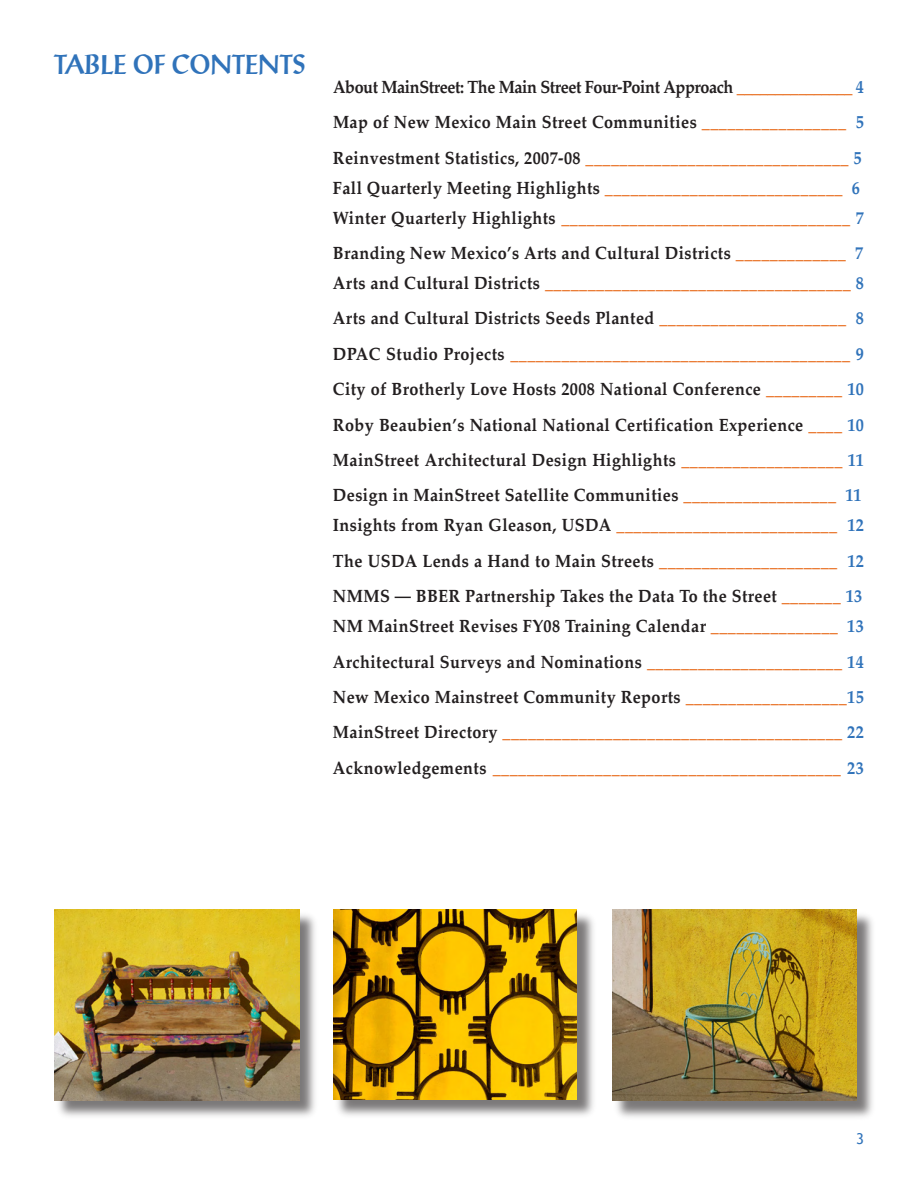
<style>
.page{position:relative;width:918px;height:1188px;background:#fff}
.page>*{position:absolute;margin:0;border:0;box-sizing:border-box;transform-origin:0 0}
.t1{font:700 27px "Prose Antique";color:#3073ba;scale:.9 1}
.t2{font:700 18px/35.4px "Palm Springs";letter-spacing:.025em;color:#231f20;text-align:justify;scale:.9 1}
.t3{font:700 18px/30px "Palm Springs";letter-spacing:.025em;color:#e86d1e;scale:.9 1}
.t4{font:15px "Trebuchet MS";color:#3073ba}
.s1{color:#e86d1e}
.s2{color:#3073ba}
.s3{color:#231f20}
</style>
<div class="page">
<div style="left:55px;top:910px;width:265px;height:210px;background:#231f20;opacity:.6"></div>
<img style="left:54px;top:909px;width:245px;height:191px">
<div style="left:613px;top:910px;width:263px;height:211px;background:#231f20;opacity:.6"></div>
<img style="left:612px;top:909px;width:244px;height:192px">
<div style="left:334px;top:910px;width:263px;height:210px;background:#231f20;opacity:.6"></div>
<img style="left:333px;top:909px;width:244px;height:191px">
<h1 class="t1" style="left:54px;top:48px;width:281px">TABLE OF CONTENTS</h1>
<p class="t2" style="left:333px;top:69px;width:592px">About MainStreet: The Main Street Four-Point Approach <span class="s1">_______________</span> <span class="s2">4<br></span>Map of New Mexico Main Street Communities <span class="s1">_________________</span> <span class="s2">5<br></span>Reinvestment Statistics, 2007-08 <span class="s1">_______________________________</span> <span class="s2">5</span></p>
<p class="t3" style="left:333px;top:173px;width:592px"><span class="s3">Fall Quarterly Meeting Highlights</span> ____________________________ <span class="s2">6<br></span><span class="s3">Winter Quarterly Highlights</span> __________________________________ <span class="s2">7</span></p>
<p class="t2" style="left:333px;top:238px;width:592px;line-height:30px">Branding New Mexico’s Arts and Cultural Districts <span class="s1">_____________</span> <span class="s2">7<br></span>Arts and Cultural Districts <span class="s1">____________________________________</span> <span class="s2">8</span></p>
<p class="t2" style="left:333px;top:301px;width:592px">Arts and Cultural Districts Seeds Planted <span class="s1">______________________</span> <span class="s2">8<br></span>DPAC Studio Projects <span class="s1">________________________________________</span> <span class="s2">9<br></span>City of Brotherly Love Hosts 2008 National Conference <span class="s1">_________</span> <span class="s2">10<br></span>Roby Beaubien’s National National Certification Experience <span class="s1">____</span> <span class="s2">10<br></span>MainStreet Architectural Design Highlights <span class="s1">___________________</span> <span class="s2">11<br></span>Design in MainStreet Satellite Communities <span class="s1">__________________</span> <span class="s2">11</span></p>
<p class="t2" style="left:333px;top:508px;width:592px">Insights from Ryan Gleason, USDA <span class="s1">__________________________</span> <span class="s2">12<br></span>The USDA Lends a Hand to Main Streets <span class="s1">_____________________</span> <span class="s2">12<br></span>NMMS — BBER Partnership Takes the Data To the Street <span class="s1">_______</span> <span class="s2">13</span></p>
<p class="t2" style="left:333px;top:609px;width:592px">NM MainStreet Revises FY08 Training Calendar <span class="s1">_______________</span> <span class="s2">13<br></span>Architectural Surveys and Nominations <span class="s1">_______________________</span> <span class="s2">14<br></span>New Mexico Mainstreet Community Reports <span class="s1">___________________</span><span class="s2">15<br></span>MainStreet Directory <span class="s1">________________________________________</span> <span class="s2">22<br></span>Acknowledgements <span class="s1">_________________________________________</span> <span class="s2">23</span></p>
<p class="t4" style="left:856px;top:1130px;width:9px">3</p>
</div>
